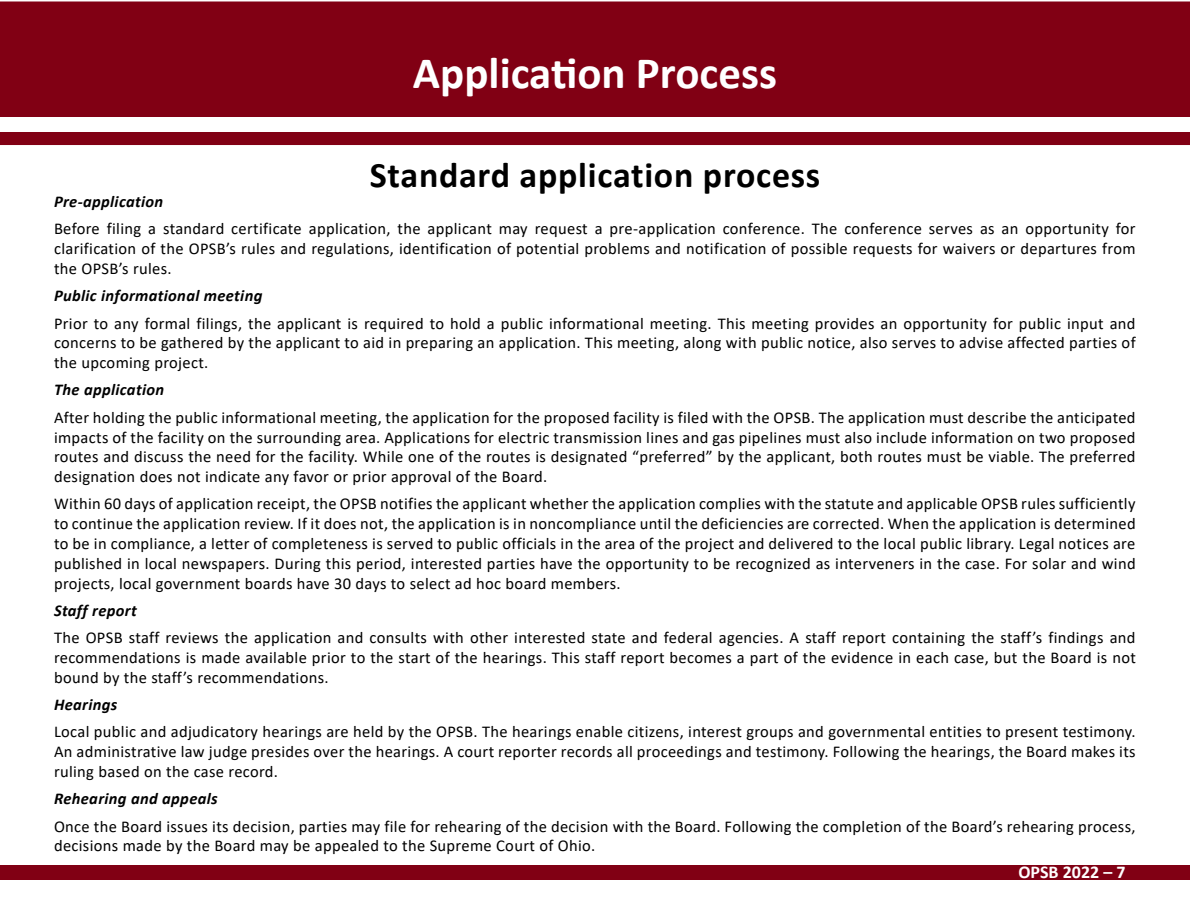
<style>
.page{position:relative;width:1190px;height:918px;background:#fff}
.page>*{position:absolute;margin:0;border:0;box-sizing:border-box;transform-origin:0 0}
.t1{font:700 45px "Calibri";color:#fff}
.t2{font:700 36px "Calibri";letter-spacing:.02em;color:#000}
.t3{font:700 18px "Calibri";color:#fff}
.t4{font:16.5px/19.8px "Calibri";letter-spacing:.02em;color:#000;text-align:justify}
.t5{font:italic 700 16.5px "Calibri";letter-spacing:.02em;color:#000}
</style>
<div class="page">
<div style="left:0;top:865px;width:1190px;height:14px;background:#810014"></div>
<div style="left:0;top:1px;width:1190px;height:144px;background:#810014"></div>
<div style="left:0;top:117px;width:1190px;height:15px;background:#fff"></div>
<h1 class="t1" style="left:413px;top:41px;width:365px">Application Process</h1>
<h2 class="t2" style="left:370px;top:150px;width:452px">Standard application process</h2>
<p class="t5" style="left:54px;top:190px;width:111px">Pre-application</p>
<p class="t4" style="left:54px;top:219px;width:1083px">Before filing a standard certificate application, the applicant may request a pre-application conference. The conference serves as an opportunity for clarification of the OPSB’s rules and regulations, identification of potential problems and notification of possible requests for waivers or departures from the OPSB’s rules.</p>
<p class="t5" style="left:54px;top:284px;width:210px">Public informational meeting</p>
<p class="t4" style="left:54px;top:313px;width:1083px">Prior to any formal filings, the applicant is required to hold a public informational meeting. This meeting provides an opportunity for public input and concerns to be gathered by the applicant to aid in preparing an application. This meeting, along with public notice, also serves to advise affected parties of the upcoming project.</p>
<p class="t5" style="left:54px;top:378px;width:112px">The application</p>
<p class="t4" style="left:54px;top:407px;width:1083px">After holding the public informational meeting, the application for the proposed facility is filed with the OPSB. The application must describe the anticipated impacts of the facility on the surrounding area. Applications for electric transmission lines and gas pipelines must also include information on two proposed routes and discuss the need for the facility. While one of the routes is designated “preferred” by the applicant, both routes must be viable. The preferred designation does not indicate any favor or prior approval of the Board.</p>
<p class="t4" style="left:54px;top:494px;width:1083px">Within 60 days of application receipt, the OPSB notifies the applicant whether the application complies with the statute and applicable OPSB rules sufficiently to continue the application review. If it does not, the application is in noncompliance until the deficiencies are corrected. When the application is determined to be in compliance, a letter of completeness is served to public officials in the area of the project and delivered to the local public library. Legal notices are published in local newspapers. During this period, interested parties have the opportunity to be recognized as interveners in the case. For solar and wind projects, local government boards have 30 days to select ad hoc board members.</p>
<p class="t5" style="left:54px;top:599px;width:84px">Staff report</p>
<p class="t4" style="left:54px;top:627px;width:1083px">The OPSB staff reviews the application and consults with other interested state and federal agencies. A staff report containing the staff’s findings and recommendations is made available prior to the start of the hearings. This staff report becomes a part of the evidence in each case, but the Board is not bound by the staff’s recommendations.</p>
<p class="t5" style="left:54px;top:693px;width:65px">Hearings</p>
<p class="t4" style="left:54px;top:722px;width:1083px">Local public and adjudicatory hearings are held by the OPSB. The hearings enable citizens, interest groups and governmental entities to present testimony.<br>An administrative law judge presides over the hearings. A court reporter records all proceedings and testimony. Following the hearings, the Board makes its ruling based on the case record.</p>
<p class="t5" style="left:54px;top:787px;width:165px">Rehearing and appeals</p>
<p class="t4" style="left:54px;top:816px;width:1083px">Once the Board issues its decision, parties may file for rehearing of the decision with the Board. Following the completion of the Board’s rehearing process, decisions made by the Board may be appealed to the Supreme Court of Ohio.</p>
<p class="t3" style="left:1018px;top:859px;width:109px">OPSB 2022 – 7</p>
</div>
